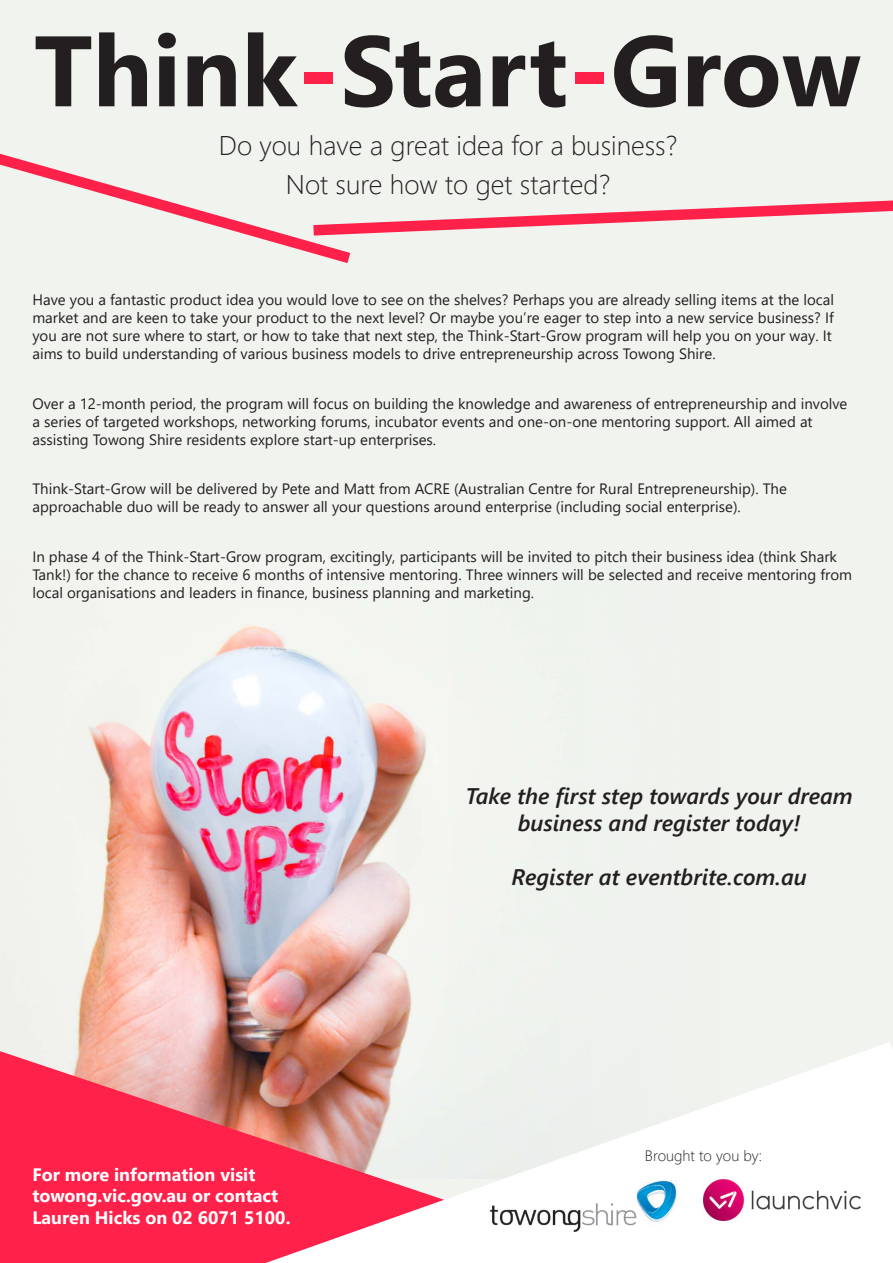
<style>
.page{position:relative;width:893px;height:1263px;background:#f1f3ee}
.page>*{position:absolute;margin:0;border:0;box-sizing:border-box;transform-origin:0 0}
.t1{font:300 27px "Segoe UI";color:#231f20}
.t2{font:italic 600 22.5px/27px "Segoe UI";color:#231f20;text-align:center}
.t3{font:700 18px/21.6px "Segoe UI";color:#fff}
.t4{font:15px/18px "Segoe UI";color:#231f20}
.t5{font:300 15px "Segoe UI";color:#231f20}
</style>
<div class="page">
<img style="left:77px;top:625px;width:349px;height:426px">
<svg style="left:0;top:1051px;width:266px;height:212px;background:#f53958"></svg>
<svg style="left:0;top:153px;width:351px;height:110px"></svg>
<svg style="left:308px;top:194px;width:585px;height:47px"></svg>
<svg style="left:614px;top:35px;width:247px;height:73px"></svg>
<div style="left:575px;top:72px;width:28px;height:12px;background:#fe214a"></div>
<svg style="left:345px;top:35px;width:220px;height:73px"></svg>
<div style="left:305px;top:72px;width:28px;height:12px;background:#fe214a"></div>
<svg style="left:36px;top:32px;width:262px;height:74px"></svg>
<svg style="left:266px;top:1042px;width:627px;height:221px"></svg>
<img style="left:476px;top:1162px;width:214px;height:93px">
<img style="left:703px;top:1180px;width:158px;height:41px">
<p class="t1" style="left:219px;top:120px;width:460px">Do you have a great idea for a business?</p>
<p class="t1" style="left:286px;top:159px;width:326px">Not sure how to get started?</p>
<p class="t4" style="left:32px;top:290px;width:803px">Have you a fantastic product idea you would love to see on the shelves? Perhaps you are already selling items at the local market and are keen to take your product to the next level? Or maybe you’re eager to step into a new service business? If you are not sure where to start, or how to take that next step, the Think-Start-Grow program will help you on your way. It aims to build understanding of various business models to drive entrepreneurship across Towong Shire.</p>
<p class="t4" style="left:32px;top:393px;width:816px">Over a 12-month period, the program will focus on building the knowledge and awareness of entrepreneurship and involve a series of targeted workshops, networking forums, incubator events and one-on-one mentoring support. All aimed at assisting Towong Shire residents explore start-up enterprises.</p>
<p class="t4" style="left:32px;top:479px;width:756px">Think-Start-Grow will be delivered by Pete and Matt from ACRE (Australian Centre for Rural Entrepreneurship). The approachable duo will be ready to answer all your questions around enterprise (including social enterprise).</p>
<p class="t4" style="left:32px;top:546px;width:821px">In phase 4 of the Think-Start-Grow program, excitingly, participants will be invited to pitch their business idea (think Shark<br>Tank!) for the chance to receive 6 months of intensive mentoring. Three winners will be selected and receive mentoring from local organisations and leaders in finance, business planning and marketing.</p>
<p class="t2" style="left:466px;top:779px;width:389px">Take the first step towards your dream business and register today!</p>
<p class="t2" style="left:511px;top:860px;width:297px">Register at eventbrite.com.au</p>
<p class="t3" style="left:32px;top:1162px;width:260px">For more information visit towong.vic.gov.au or contact<br>Lauren Hicks on 02 6071 5100.</p>
<p class="t5" style="left:645px;top:1142px;width:119px">Brought to you by:</p>
</div>
